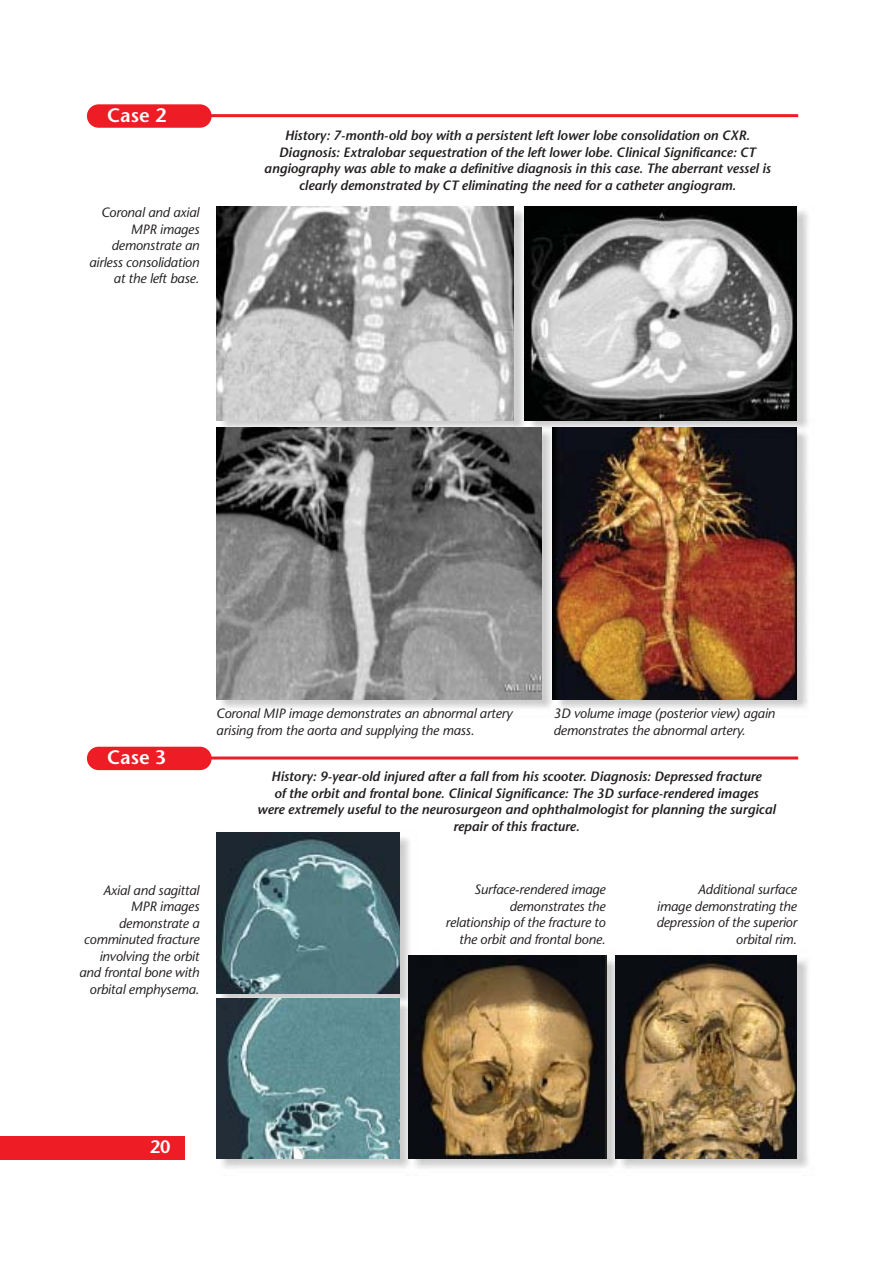
<style>
.page{position:relative;width:893px;height:1262px;background:#fff}
.page>*{position:absolute;margin:0;border:0;box-sizing:border-box;transform-origin:0 0}
.t1{font:600 19.5px "Stone Sans";color:#fff}
.t2{font:600 18px "Stone Sans";color:#fff}
.t3{font:italic 600 13.5px/16.5px "Stone Sans";letter-spacing:-.005em;color:#231f1f;text-align:center}
.t4{font:italic 13.5px/16.5px "Stone Sans";letter-spacing:-.01em;color:#231f1f;text-align:right}
</style>
<div class="page">
<img style="left:216px;top:832px;width:592px;height:336px">
<img style="left:216px;top:206px;width:592px;height:502px">
<div style="left:0;top:1136px;width:185px;height:23px;background:#ee1c24"></div>
<img style="left:216px;top:207px;width:297px;height:213px">
<img style="left:525px;top:207px;width:271px;height:213px">
<img style="left:216px;top:833px;width:183px;height:160px">
<img style="left:216px;top:998px;width:183px;height:160px">
<img style="left:216px;top:427px;width:325px;height:273px">
<hr style="left:95px;top:114px;width:703px;height:3px;background:#ee1c24">
<div style="left:87px;top:104px;width:125px;height:24px;background:#ee1c24;border-radius:12px"></div>
<hr style="left:95px;top:756px;width:703px;height:3px;background:#ee1c24">
<div style="left:87px;top:746px;width:125px;height:24px;background:#ee1c24;border-radius:12px"></div>
<img style="left:552px;top:427px;width:244px;height:273px">
<img style="left:409px;top:955px;width:195px;height:203px">
<img style="left:615px;top:955px;width:181px;height:203px">
<h1 class="t1" style="left:107px;top:107px;width:61px">Case 2</h1>
<p class="t4" style="left:89px;top:206px;width:112px">Coronal and axial<br>MPR images demonstrate an airless consolidation at the left base.</p>
<p class="t3" style="left:264px;top:129px;width:508px">History: 7-month-old boy with a persistent left lower lobe consolidation on CXR.<br>Diagnosis: Extralobar sequestration of the left lower lobe. Clinical Significance: CT angiography was able to make a definitive diagnosis in this case. The aberrant vessel is clearly demonstrated by CT eliminating the need for a catheter angiogram.</p>
<h1 class="t1" style="left:107px;top:749px;width:61px">Case 3</h1>
<p class="t4" style="left:216px;top:707px;width:297px;text-align:left">Coronal MIP image demonstrates an abnormal artery arising from the aorta and supplying the mass.</p>
<p class="t4" style="left:553px;top:707px;width:223px;text-align:left">3D volume image (posterior view) again demonstrates the abnormal artery.</p>
<p class="t3" style="left:257px;top:769px;width:520px">History: 9-year-old injured after a fall from his scooter. Diagnosis: Depressed fracture<br>of the orbit and frontal bone. Clinical Significance: The 3D surface-rendered images<br>were extremely useful to the neurosurgeon and ophthalmologist for planning the surgical repair of this fracture.</p>
<p class="t4" style="left:79px;top:883px;width:122px">Axial and sagittal<br>MPR images demonstrate a comminuted fracture involving the orbit and frontal bone with orbital emphysema.</p>
<p class="t4" style="left:445px;top:882px;width:161px">Surface-rendered image demonstrates the relationship of the fracture to the orbit and frontal bone.</p>
<p class="t4" style="left:656px;top:882px;width:142px">Additional surface<br>image demonstrating the depression of the superior orbital rim.</p>
<h2 class="t2" style="left:150px;top:1140px;width:22px">20</h2>
</div>
